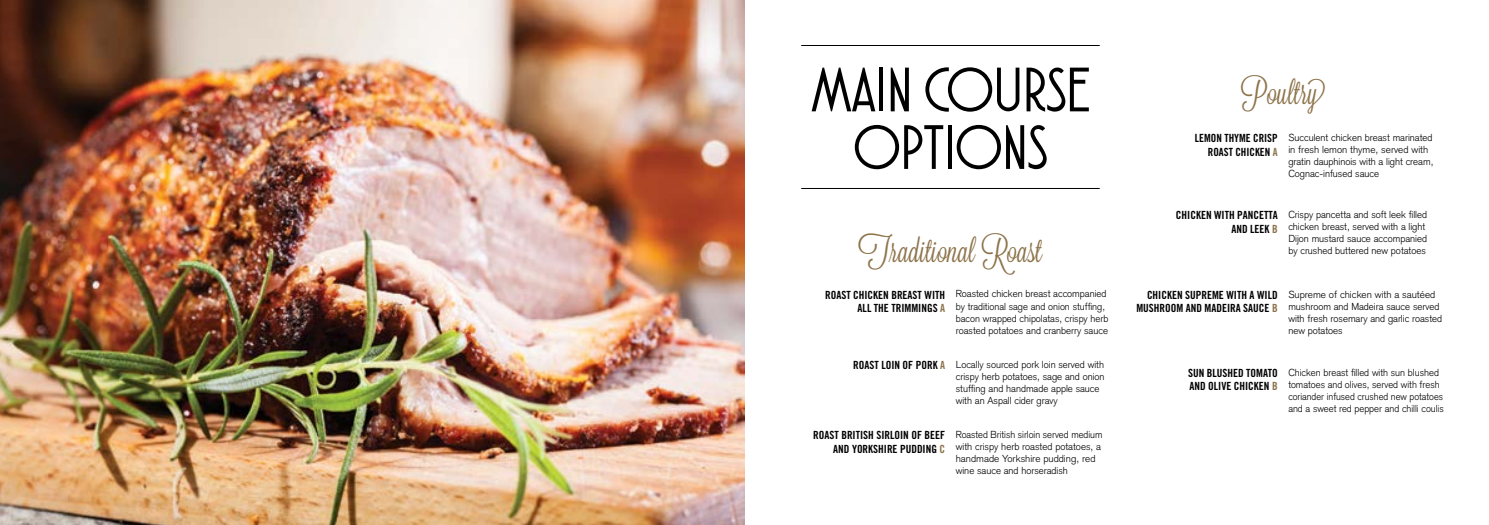
<style>
.page{position:relative;width:1489px;height:525px;background:#fff}
.page>*{position:absolute;margin:0;border:0;box-sizing:border-box;transform-origin:0 0}
.t1{font:62.5px/57.5px "Atlantic Cruise";color:#000;text-align:center}
.t2{font:32.5px "Lavanderia";color:#8d734a}
.t3{font:11.25px/13.5px "Trade Gothic Bold Cond Twenty";color:#000;text-align:right}
.t4{font:300 10px/12px "Akzidenz Grotesk";color:#000}
.s1{color:#8d734a}
.s2{font-family:"Trade Gothic Bold Cond Twenty";font-weight:400;font-size:11.25px}
.s3{font-family:"Trade Gothic Bold Cond Twenty";font-weight:400;font-size:11.25px;color:#8d734a}
</style>
<div class="page">
<img style="left:0;top:0;width:744px;height:524px">
<hr style="left:801px;top:188px;width:298px;height:1px;background:#000">
<hr style="left:801px;top:45px;width:298px;height:1px;background:#000">
<h1 class="t1" style="left:811px;top:67px;width:280px">MAIN COURSE<br>OPTIONS</h1>
<h2 class="t2" style="left:1240px;top:74px;width:86px">Poultry</h2>
<p class="t3" style="left:1194px;top:131px;width:84px">LEMON THYME CRISP<br>ROAST CHICKEN <span class="s1">A</span></p>
<p class="t4" style="left:1288px;top:132px;width:147px">Succulent chicken breast marinated in fresh lemon thyme, served with gratin dauphinois with a light cream,<br>Cognac-infused sauce</p>
<p class="t3" style="left:1175px;top:208px;width:103px">CHICKEN WITH PANCETTA<br>AND LEEK <span class="s1">B</span></p>
<p class="t4" style="left:1288px;top:209px;width:140px">Crispy pancetta and soft leek filled chicken breast, served with a light Dijon mustard sauce accompanied by crushed buttered new potatoes</p>
<p class="t3" style="left:1136px;top:287px;width:143px">CHICKEN SUPREME WITH A WILD<br>MUSHROOM AND MADEIRA SAUCE <span class="s1">B</span></p>
<p class="t4" style="left:1288px;top:288px;width:155px">Supreme of chicken with a sautéed mushroom and Madeira sauce served with fresh rosemary and garlic roasted new potatoes</p>
<p class="t3" style="left:1187px;top:366px;width:91px;text-align:left">SUN BLUSHED TOMATO<br>AND OLIVE CHICKEN <span class="s1">B</span></p>
<p class="t4" style="left:1288px;top:366px;width:157px">Chicken breast filled with sun blushed tomatoes and olives, served with fresh coriander infused crushed new potatoes and a sweet red pepper and chilli coulis</p>
<h2 class="t2" style="left:858px;top:231px;width:186px">Traditional Roast</h2>
<p class="t3" style="left:825px;top:287px;width:121px">ROAST CHICKEN BREAST WITH<br>ALL THE TRIMMINGS <span class="s1">A</span></p>
<p class="t4" style="left:955px;top:288px;width:154px">Roasted chicken breast accompanied by traditional sage and onion stuffing, bacon wrapped chipolatas, crispy herb roasted potatoes and cranberry sauce</p>
<p class="t4" style="left:955px;top:358px;width:150px;text-indent:-102px"><span class="s2">ROAST LOIN OF PORK</span> <span class="s3">A</span> Locally sourced pork loin served with crispy herb potatoes, sage and onion stuffing and handmade apple sauce with an Aspall cider gravy</p>
<p class="t3" style="left:813px;top:428px;width:133px">ROAST BRITISH SIRLOIN OF BEEF<br>AND YORKSHIRE PUDDING <span class="s1">C</span></p>
<p class="t4" style="left:955px;top:428px;width:148px">Roasted British sirloin served medium with crispy herb roasted potatoes, a handmade Yorkshire pudding, red wine sauce and horseradish</p>
</div>
